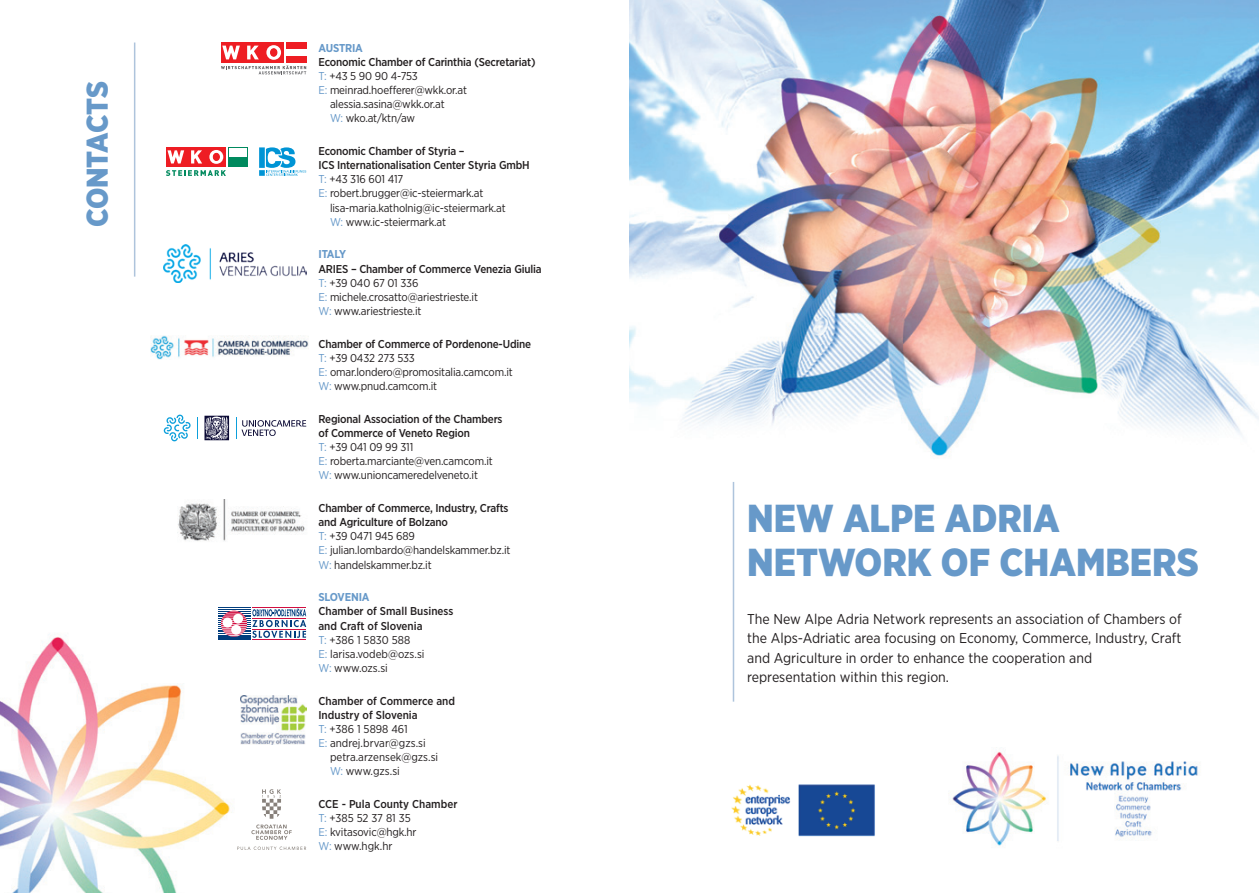
<style>
.page{position:relative;width:1259px;height:893px;background:#fff}
.page>*{position:absolute;margin:0;border:0;box-sizing:border-box;transform-origin:0 0}
.t1{font:900 39px/43.8px "Gotham Narrow";color:#6799c9}
.t2{font:900 30px "Gotham Narrow";letter-spacing:-.01em;color:#6799c9}
.t3{font:14.25px/19.5px "Gotham Narrow";color:#231f20}
.t4{font:11.4px/14.1px "Gotham Narrow";letter-spacing:-.015em;color:#231f20}
.t5{font:500 11.4px/14.1px "Gotham Narrow";letter-spacing:-.015em;color:#231f20}
.t6{font:700 11.4px "Gotham Narrow";letter-spacing:-.015em;color:#6799c9}
.s1{color:#6799c9}
.s2{font-weight:500}
.s3{font-weight:400;color:#6799c9}
.s4{font-weight:400}
</style>
<div class="page">
<img style="left:0;top:636px;width:238px;height:257px">
<hr style="left:134px;top:43px;width:1px;height:234px;background:#aec4dc">
<div style="left:286px;top:43px;width:20px;height:6px;background:#ee1d23"></div>
<div style="left:263px;top:43px;width:21px;height:20px;background:#ee1d23"></div>
<div style="left:242px;top:43px;width:21px;height:20px;background:#ee1d23"></div>
<div style="left:221px;top:43px;width:20px;height:20px;background:#ee1d23"></div>
<svg style="left:221px;top:45px;width:85px;height:29px"></svg>
<svg style="left:259px;top:147px;width:47px;height:29px"></svg>
<div style="left:228px;top:147px;width:19px;height:20px;background:#008a5e"></div>
<div style="left:229px;top:148px;width:17px;height:9px;background:#fff"></div>
<div style="left:207px;top:147px;width:19px;height:20px;background:#ee1d23"></div>
<div style="left:186px;top:147px;width:20px;height:20px;background:#ee1d23"></div>
<svg style="left:191px;top:150px;width:11px;height:13px"></svg>
<div style="left:166px;top:147px;width:19px;height:20px;background:#ee1d23"></div>
<svg style="left:167px;top:150px;width:17px;height:13px"></svg>
<svg style="left:209px;top:150px;width:14px;height:14px"></svg>
<div style="left:213px;top:153px;width:6px;height:7px;background:#ee1d23;border-radius:50%"></div>
<div style="left:213px;top:153px;width:7px;height:8px;border:1px solid #ee1d23;border-radius:50%"></div>
<svg style="left:166px;top:170px;width:60px;height:6px"></svg>
<img style="left:163px;top:245px;width:143px;height:37px">
<hr style="left:252px;top:639px;width:54px;height:1px;background:#d10e40">
<hr style="left:252px;top:607px;width:54px;height:1px;background:#d10e40">
<hr style="left:218px;top:609px;width:32px;height:1px;background:#013d7d">
<hr style="left:218px;top:611px;width:32px;height:1px;background:#013d7d">
<hr style="left:218px;top:613px;width:32px;height:1px;background:#013d7d">
<hr style="left:218px;top:615px;width:32px;height:1px;background:#013d7d">
<hr style="left:218px;top:617px;width:32px;height:1px;background:#013d7d">
<hr style="left:218px;top:618px;width:32px;height:1px;background:#013d7d">
<hr style="left:218px;top:620px;width:32px;height:1px;background:#013d7d">
<hr style="left:218px;top:622px;width:32px;height:1px;background:#013d7d">
<hr style="left:218px;top:624px;width:32px;height:1px;background:#013d7d">
<hr style="left:218px;top:626px;width:32px;height:1px;background:#013d7d">
<hr style="left:218px;top:628px;width:32px;height:1px;background:#013d7d">
<hr style="left:218px;top:630px;width:32px;height:1px;background:#013d7d">
<hr style="left:218px;top:631px;width:32px;height:1px;background:#013d7d">
<hr style="left:218px;top:633px;width:32px;height:1px;background:#013d7d">
<hr style="left:218px;top:635px;width:32px;height:1px;background:#013d7d">
<hr style="left:218px;top:637px;width:32px;height:1px;background:#013d7d">
<hr style="left:218px;top:607px;width:32px;height:1px;background:#013d7d">
<hr style="left:218px;top:639px;width:32px;height:1px;background:#013d7d">
<svg style="left:221px;top:608px;width:85px;height:30px"></svg>
<img style="left:240px;top:696px;width:66px;height:48px">
<svg style="left:164px;top:415px;width:27px;height:26px"></svg>
<svg style="left:197px;top:417px;width:1px;height:22px"></svg>
<svg style="left:236px;top:417px;width:70px;height:22px"></svg>
<svg style="left:204px;top:416px;width:25px;height:24px"></svg>
<svg style="left:237px;top:847px;width:69px;height:3px"></svg>
<svg style="left:251px;top:789px;width:41px;height:51px"></svg>
<img style="left:629px;top:0;width:630px;height:457px">
<img style="left:948px;top:747px;width:250px;height:99px">
<hr style="left:733px;top:482px;width:1px;height:220px;background:#aec4dc">
<img style="left:177px;top:499px;width:128px;height:42px">
<img style="left:151px;top:335px;width:157px;height:25px">
<img style="left:731px;top:784px;width:144px;height:53px">
<h2 class="t2" style="left:77px;top:227px;width:148px;rotate:-90deg">CONTACTS</h2>
<p class="t6" style="left:318px;top:40px;width:46px">AUSTRIA</p>
<p class="t5" style="left:318px;top:55px;width:219px">Economic Chamber of Carinthia (Secretariat)</p>
<p class="t4" style="left:318px;top:69px;width:101px"><span class="s1">T:</span> +43 5 90 90 4-753</p>
<p class="t4" style="left:318px;top:83px;width:150px"><span class="s1">E:</span> meinrad.hoefferer@wkk.or.at</p>
<p class="t4" style="left:330px;top:97px;width:116px">alessia.sasina@wkk.or.at</p>
<p class="t4" style="left:330px;top:111px;width:87px"><span class="s1">W:</span> wko.at/ktn/aw</p>
<p class="t5" style="left:318px;top:144px;width:148px">Economic Chamber of Styria –</p>
<p class="t5" style="left:318px;top:158px;width:213px">ICS Internationalisation Center Styria GmbH</p>
<p class="t4" style="left:318px;top:172px;width:86px"><span class="s1">T:</span> +43 316 601 417</p>
<p class="t4" style="left:318px;top:186px;width:166px"><span class="s1">E:</span> robert.brugger@ic-steiermark.at</p>
<p class="t4" style="left:330px;top:200px;width:177px">lisa-maria.katholnig@ic-steiermark.at</p>
<p class="t4" style="left:330px;top:214px;width:117px"><span class="s1">W:</span> www.ic-steiermark.at</p>
<p class="t6" style="left:318px;top:247px;width:29px">ITALY</p>
<p class="t4" style="left:318px;top:261px;width:225px"><span class="s2">ARIES – Chamber of Commerce Venezia Giulia<br></span><span class="s1">T:</span> +39 040 67 01 336<br><span class="s1">E:</span> michele.crosatto@ariestrieste.it<br><span class="s1">W:</span> www.ariestrieste.it</p>
<p class="t4" style="left:318px;top:336px;width:214px"><span class="s2">Chamber of Commerce of Pordenone-Udine<br></span><span class="s1">T:</span> +39 0432 273 533<br><span class="s1">E:</span> omar.londero@promositalia.camcom.it<br><span class="s1">W:</span> www.pnud.camcom.it</p>
<p class="t4" style="left:318px;top:411px;width:186px"><span class="s2">Regional Association of the Chambers of Commerce of Veneto Region<br></span><span class="s1">T:</span> +39 041 09 99 311<br><span class="s1">E:</span> roberta.marciante@ven.camcom.it<br><span class="s1">W:</span> www.unioncameredelveneto.it</p>
<p class="t4" style="left:318px;top:501px;width:193px"><span class="s2">Chamber of Commerce, Industry, Crafts and Agriculture of Bolzano<br></span><span class="s1">T:</span> +39 0471 945 689<br><span class="s1">E:</span> julian.lombardo@handelskammer.bz.it<br><span class="s1">W:</span> handelskammer.bz.it</p>
<p class="t6" style="left:318px;top:590px;width:53px">SLOVENIA</p>
<p class="t4" style="left:318px;top:604px;width:136px"><span class="s2">Chamber of Small Business and Craft of Slovenia<br></span><span class="s1">T:</span> +386 1 5830 588<br><span class="s1">E:</span> larisa.vodeb@ozs.si<br><span class="s1">W:</span> www.ozs.si</p>
<p class="t5" style="left:318px;top:693px;width:138px">Chamber of Commerce and<br>Industry of Slovenia<br><span class="s3">T:</span> <span class="s4">+386 1 5898 461<br></span><span class="s3">E:</span> <span class="s4">andrej.brvar@gzs.si</span></p>
<p class="t4" style="left:330px;top:750px;width:110px">petra.arzensek@gzs.si<br><span class="s1">W:</span> www.gzs.si</p>
<p class="t4" style="left:318px;top:797px;width:140px"><span class="s2">CCE - Pula County Chamber<br></span><span class="s1">T:</span> +385 52 37 81 35<br><span class="s1">E:</span> kvitasovic@hgk.hr<br><span class="s1">W:</span> www.hgk.hr</p>
<h1 class="t1" style="left:747px;top:496px;width:453px">NEW ALPE ADRIA<br>NETWORK OF CHAMBERS</h1>
<p class="t3" style="left:747px;top:609px;width:436px">The New Alpe Adria Network represents an association of Chambers of the Alps-Adriatic area focusing on Economy, Commerce, Industry, Craft and Agriculture in order to enhance the cooperation and representation within this region.</p>
</div>
